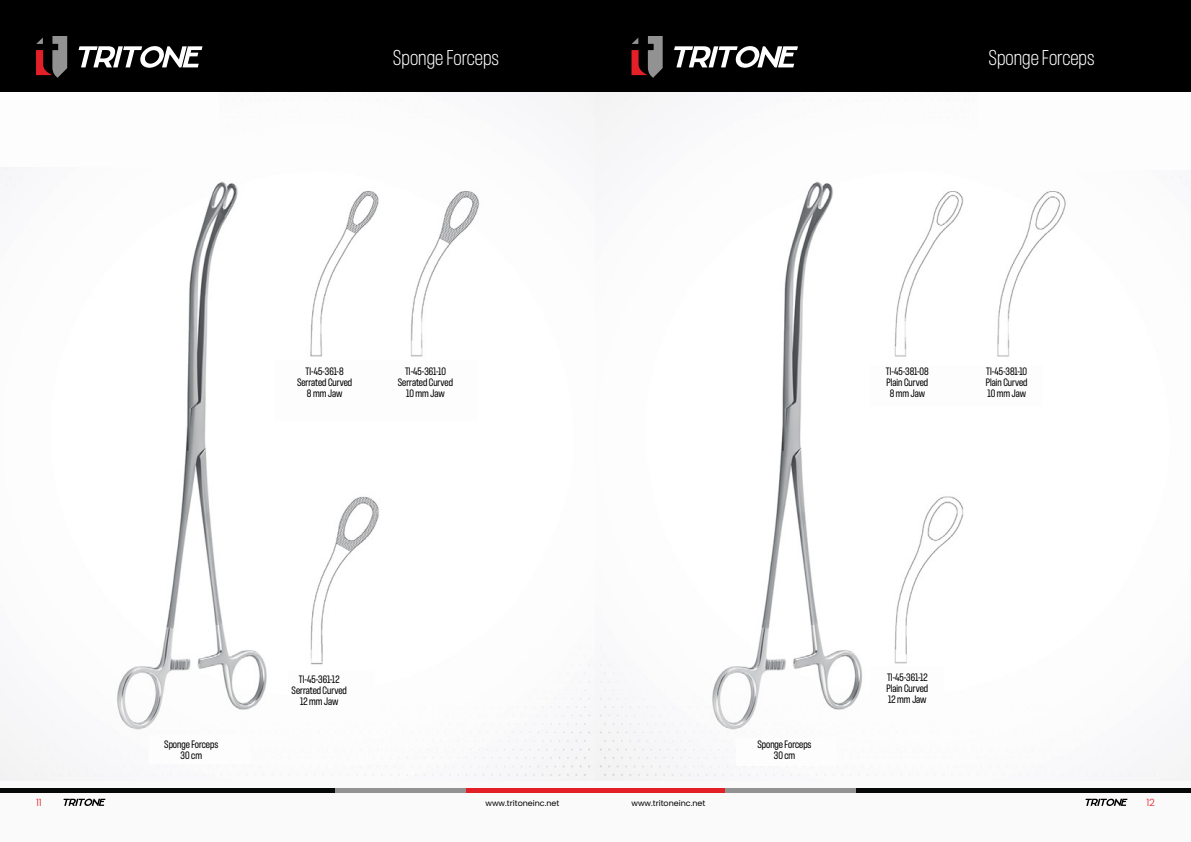
<style>
.page{position:relative;width:1191px;height:842px;background:#fff}
.page>*{position:absolute;margin:0;border:0;box-sizing:border-box;transform-origin:0 0}
.t1{font:100 20px "F37 Judge";color:#fff}
.t2{font:10px/11px "F37 Judge";color:#000;text-align:center}
.t3{font:300 10px "Poppins";color:#e31f27}
.t4{font:8px "Poppins";color:#000}
</style>
<div class="page">
<img style="left:0;top:92px;width:1191px;height:689px">
<div style="left:736px;top:739px;width:100px;height:27px;background:#fdfdfd"></div>
<div style="left:288px;top:671px;width:86px;height:42px;background:#fdfdfd"></div>
<div style="left:275px;top:360px;width:203px;height:61px;background:#fdfdfd"></div>
<div style="left:149px;top:735px;width:101px;height:29px;background:#fdfdfd"></div>
<div style="left:0;top:84px;width:218px;height:82px;background:#fdfdfd"></div>
<div style="left:870px;top:365px;width:173px;height:42px;background:#fdfdfd"></div>
<div style="left:978px;top:78px;width:213px;height:91px;background:#fdfdfd"></div>
<div style="left:870px;top:666px;width:74px;height:53px;background:#fdfdfd"></div>
<div style="left:0;top:781px;width:1191px;height:61px;background:#fafafa"></div>
<hr style="left:0;top:788px;width:335px;height:4px;background:#070908">
<hr style="left:335px;top:788px;width:131px;height:4px;background:#929293">
<hr style="left:466px;top:788px;width:129px;height:4px;background:#e31f27">
<svg style="left:63px;top:798px;width:42px;height:8px"></svg>
<svg style="left:1085px;top:798px;width:42px;height:8px"></svg>
<hr style="left:855px;top:788px;width:336px;height:4px;background:#070908">
<hr style="left:724px;top:788px;width:131px;height:4px;background:#929293">
<hr style="left:595px;top:788px;width:129px;height:4px;background:#e31f27">
<div style="left:0;top:0;width:595px;height:92px;background:#000"></div>
<div style="left:595px;top:0;width:596px;height:92px;background:#000"></div>
<svg style="left:79px;top:46px;width:123px;height:22px"></svg>
<svg style="left:36px;top:36px;width:31px;height:42px"></svg>
<svg style="left:674px;top:46px;width:124px;height:22px"></svg>
<svg style="left:631px;top:36px;width:31px;height:42px"></svg>
<h1 class="t1" style="left:393px;top:43px;width:108px">Sponge Forceps</h1>
<h1 class="t1" style="left:988px;top:43px;width:108px">Sponge Forceps</h1>
<p class="t2" style="left:297px;top:365px;width:57px">TI-45-361-8<br>Serrated Curved<br>8 mm Jaw</p>
<p class="t2" style="left:398px;top:365px;width:57px">TI-45-361-10<br>Serrated Curved<br>10 mm Jaw</p>
<p class="t2" style="left:164px;top:738px;width:55px">Sponge Forceps<br>30 cm</p>
<p class="t2" style="left:292px;top:674px;width:57px">TI-45-361-12<br>Serrated Curved<br>12 mm Jaw</p>
<p class="t2" style="left:886px;top:365px;width:44px">TI-45-381-08<br>Plain Curved<br>8 mm Jaw</p>
<p class="t2" style="left:986px;top:365px;width:43px;text-align:justify">TI-45-381-10<br>Plain Curved 10 mm Jaw</p>
<p class="t2" style="left:757px;top:738px;width:55px">Sponge Forceps<br>30 cm</p>
<p class="t2" style="left:886px;top:671px;width:43px;text-align:justify">TI-45-361-12<br>Plain Curved 12 mm Jaw</p>
<p class="t3" style="left:36px;top:797px;width:7px">11</p>
<p class="t4" style="left:485px;top:798px;width:75px">www.tritoneinc.net</p>
<p class="t4" style="left:631px;top:798px;width:75px">www.tritoneinc.net</p>
<p class="t3" style="left:1146px;top:797px;width:10px">12</p>
</div>
